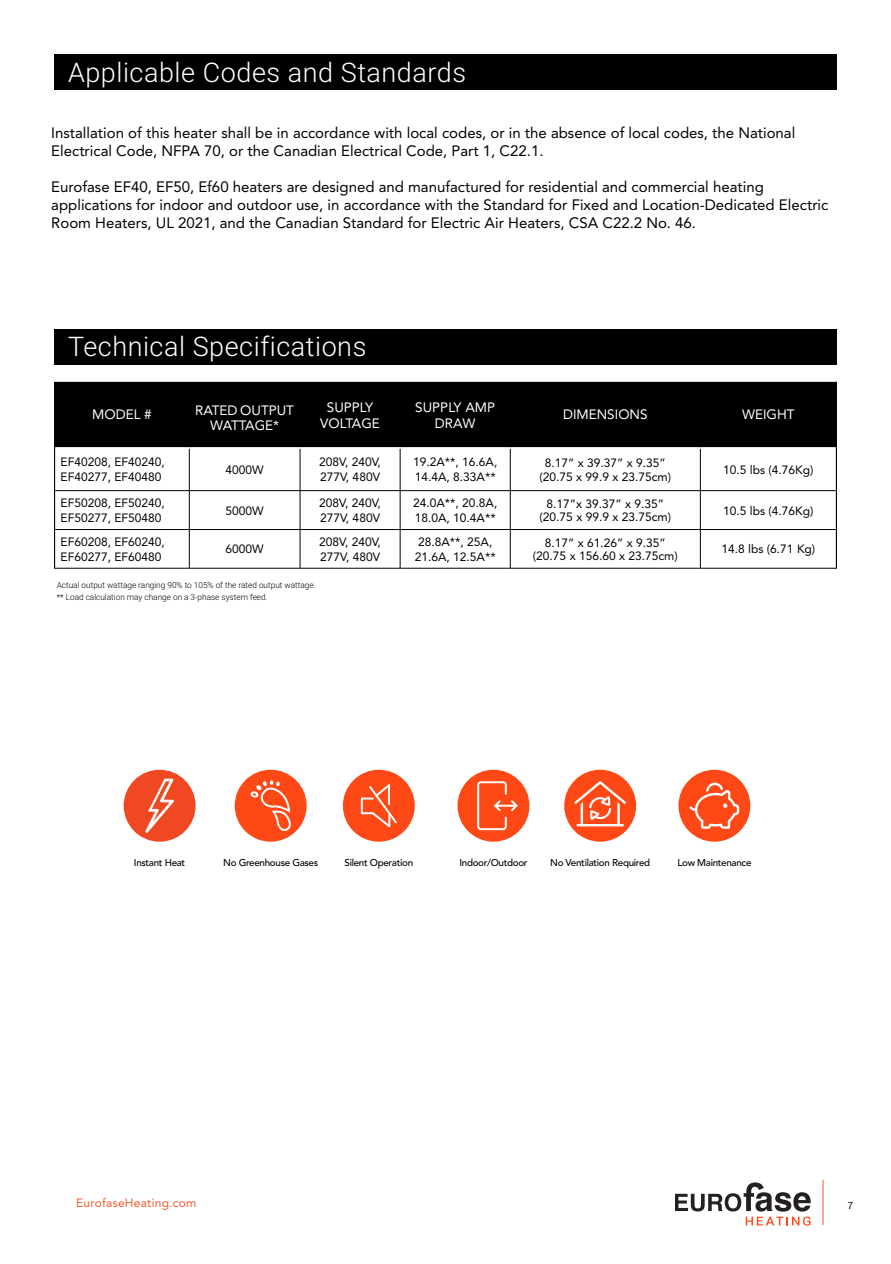
<style>
.page{position:relative;width:891px;height:1264px;background:#fff}
.page>*{position:absolute;margin:0;border:0;box-sizing:border-box;transform-origin:0 0}
.t1{font:300 27px "Roboto";letter-spacing:.02em;color:#fff}
.t2{font:15px/18px "Avenir LT Std";color:#000}
.t3{font:13.5px/16.2px "Avenir LT Std";color:#fff;text-align:center}
.t4{font:12px/15px "Avenir LT Std";color:#000}
.t5{font:12px "Avenir LT Std";letter-spacing:.02em;color:#f15a2c}
.t6{font:500 9.75px "Avenir LT Std";letter-spacing:-.03em;color:#000}
.t7{font:9.75px "Helvetica Neue LT Std";color:#000}
.t8{font:300 8.25px/12px "Roboto";color:#000}
</style>
<div class="page">
<hr style="left:823px;top:1179px;width:1px;height:46px;background:#f1592a">
<svg style="left:675px;top:1182px;width:136px;height:43px"></svg>
<div style="left:54px;top:54px;width:783px;height:35px;background:#000"></div>
<div style="left:54px;top:330px;width:783px;height:35px;background:#000"></div>
<div style="left:55px;top:383px;width:781px;height:64px;background:#000"></div>
<hr style="left:189px;top:383px;width:1px;height:64px;background:#000">
<hr style="left:299px;top:383px;width:2px;height:64px;background:#000">
<hr style="left:399px;top:383px;width:2px;height:64px;background:#000">
<hr style="left:510px;top:383px;width:1px;height:64px;background:#000">
<hr style="left:700px;top:383px;width:1px;height:64px;background:#000">
<hr style="left:189px;top:448px;width:1px;height:42px;background:#000">
<hr style="left:300px;top:448px;width:1px;height:42px;background:#000">
<hr style="left:400px;top:448px;width:1px;height:42px;background:#000">
<hr style="left:510px;top:448px;width:1px;height:42px;background:#000">
<hr style="left:700px;top:448px;width:1px;height:42px;background:#000">
<hr style="left:55px;top:490px;width:134px;height:1px;background:#000">
<hr style="left:189px;top:490px;width:111px;height:1px;background:#000">
<hr style="left:189px;top:491px;width:1px;height:38px;background:#000">
<hr style="left:300px;top:490px;width:100px;height:1px;background:#000">
<hr style="left:300px;top:491px;width:1px;height:38px;background:#000">
<hr style="left:400px;top:490px;width:110px;height:1px;background:#000">
<hr style="left:400px;top:491px;width:1px;height:38px;background:#000">
<hr style="left:510px;top:490px;width:190px;height:1px;background:#000">
<hr style="left:510px;top:491px;width:1px;height:38px;background:#000">
<hr style="left:700px;top:490px;width:136px;height:1px;background:#000">
<hr style="left:700px;top:491px;width:1px;height:38px;background:#000">
<hr style="left:55px;top:529px;width:134px;height:1px;background:#000">
<hr style="left:189px;top:529px;width:111px;height:1px;background:#000">
<hr style="left:189px;top:530px;width:1px;height:38px;background:#000">
<hr style="left:300px;top:529px;width:100px;height:1px;background:#000">
<hr style="left:300px;top:530px;width:1px;height:38px;background:#000">
<hr style="left:400px;top:529px;width:110px;height:1px;background:#000">
<hr style="left:400px;top:530px;width:1px;height:38px;background:#000">
<hr style="left:510px;top:529px;width:190px;height:1px;background:#000">
<hr style="left:510px;top:530px;width:1px;height:38px;background:#000">
<hr style="left:700px;top:529px;width:136px;height:1px;background:#000">
<hr style="left:700px;top:530px;width:1px;height:38px;background:#000">
<hr style="left:54px;top:568px;width:135px;height:1px;background:#000">
<hr style="left:189px;top:568px;width:111px;height:1px;background:#000">
<hr style="left:300px;top:568px;width:100px;height:1px;background:#000">
<hr style="left:400px;top:568px;width:110px;height:1px;background:#000">
<hr style="left:510px;top:568px;width:190px;height:1px;background:#000">
<hr style="left:700px;top:568px;width:137px;height:1px;background:#000">
<hr style="left:54px;top:382px;width:135px;height:1px;background:#000">
<hr style="left:54px;top:383px;width:1px;height:65px;background:#000">
<hr style="left:189px;top:382px;width:111px;height:1px;background:#000">
<hr style="left:300px;top:382px;width:100px;height:1px;background:#000">
<hr style="left:400px;top:382px;width:110px;height:1px;background:#000">
<hr style="left:510px;top:382px;width:190px;height:1px;background:#000">
<hr style="left:700px;top:382px;width:137px;height:1px;background:#000">
<hr style="left:836px;top:383px;width:1px;height:65px;background:#000">
<hr style="left:54px;top:448px;width:1px;height:42px;background:#000">
<hr style="left:836px;top:448px;width:1px;height:42px;background:#000">
<hr style="left:54px;top:490px;width:1px;height:39px;background:#000">
<hr style="left:836px;top:490px;width:1px;height:39px;background:#000">
<hr style="left:54px;top:529px;width:1px;height:39px;background:#000">
<hr style="left:836px;top:529px;width:1px;height:39px;background:#000">
<div style="left:124px;top:769px;width:72px;height:72px;background:#ef4823;border-radius:50%"></div>
<svg style="left:146px;top:779px;width:28px;height:53px"></svg>
<div style="left:235px;top:769px;width:72px;height:72px;background:#fe4815;border-radius:50%"></div>
<svg style="left:249px;top:769px;width:44px;height:62px"></svg>
<div style="left:343px;top:769px;width:72px;height:72px;background:#fe4815;border-radius:50%"></div>
<svg style="left:360px;top:784px;width:37px;height:44px"></svg>
<div style="left:458px;top:769px;width:71px;height:72px;background:#fe4815;border-radius:50%"></div>
<svg style="left:477px;top:780px;width:42px;height:51px"></svg>
<div style="left:564px;top:769px;width:72px;height:72px;background:#fe4815;border-radius:50%"></div>
<svg style="left:574px;top:781px;width:52px;height:45px"></svg>
<div style="left:678px;top:769px;width:72px;height:72px;background:#fe4815;border-radius:50%"></div>
<svg style="left:689px;top:782px;width:50px;height:47px"></svg>
<h1 class="t1" style="left:68px;top:53px;width:400px">Applicable Codes and Standards</h1>
<p class="t2" style="left:51px;top:123px;width:746px">Installation of this heater shall be in accordance with local codes, or in the absence of local codes, the National<br>Electrical Code, NFPA 70, or the Canadian Electrical Code, Part 1, C22.1.</p>
<p class="t2" style="left:51px;top:177px;width:779px">Eurofase EF40, EF50, Ef60 heaters are designed and manufactured for residential and commercial heating applications for indoor and outdoor use, in accordance with the Standard for Fixed and Location-Dedicated Electric<br>Room Heaters, UL 2021, and the Canadian Standard for Electric Air Heaters, CSA C22.2 No. 46.</p>
<h1 class="t1" style="left:68px;top:327px;width:300px">Technical Specifications</h1>
<p class="t3" style="left:92px;top:406px;width:61px">MODEL #</p>
<p class="t3" style="left:195px;top:403px;width:100px;line-height:15px">RATED OUTPUT<br>WATTAGE*</p>
<p class="t3" style="left:320px;top:399px;width:61px">SUPPLY<br>VOLTAGE</p>
<p class="t3" style="left:415px;top:399px;width:81px">SUPPLY AMP<br>DRAW</p>
<p class="t3" style="left:563px;top:406px;width:86px">DIMENSIONS</p>
<p class="t3" style="left:742px;top:406px;width:54px">WEIGHT</p>
<p class="t4" style="left:61px;top:455px;width:106px">EF40208, EF40240,<br>EF40277, EF40480</p>
<p class="t4" style="left:226px;top:462px;width:40px">4000W</p>
<p class="t4" style="left:319px;top:455px;width:63px">208V, 240V,<br>277V, 480V</p>
<p class="t4" style="left:413px;top:455px;width:86px">19.2A**, 16.6A,<br>14.4A, 8.33A**</p>
<p class="t4" style="left:540px;top:456px;width:133px;line-height:13.5px;text-align:center">8.17” x 39.37” x 9.35” (20.75 x 99.9 x 23.75cm)</p>
<p class="t4" style="left:723px;top:462px;width:92px">10.5 lbs (4.76Kg)</p>
<p class="t4" style="left:61px;top:495px;width:106px">EF50208, EF50240,<br>EF50277, EF50480</p>
<p class="t4" style="left:226px;top:503px;width:40px">5000W</p>
<p class="t4" style="left:319px;top:495px;width:63px">208V, 240V,<br>277V, 480V</p>
<p class="t4" style="left:413px;top:495px;width:86px">24.0A**, 20.8A,<br>18.0A, 10.4A**</p>
<p class="t4" style="left:540px;top:497px;width:133px;line-height:13.5px;text-align:center">8.17”x 39.37” x 9.35” (20.75 x 99.9 x 23.75cm)</p>
<p class="t4" style="left:723px;top:503px;width:92px">10.5 lbs (4.76Kg)</p>
<p class="t4" style="left:61px;top:534px;width:106px">EF60208, EF60240,<br>EF60277, EF60480</p>
<p class="t4" style="left:226px;top:542px;width:40px">6000W</p>
<p class="t4" style="left:319px;top:534px;width:63px">208V, 240V,<br>277V, 480V</p>
<p class="t4" style="left:415px;top:534px;width:82px">28.8A**, 25A,<br>21.6A, 12.5A**</p>
<p class="t4" style="left:533px;top:536px;width:146px;line-height:13.5px;text-align:center">8.17” x 61.26” x 9.35” (20.75 x 156.60 x 23.75cm)</p>
<p class="t4" style="left:722px;top:542px;width:95px">14.8 lbs (6.71 Kg)</p>
<p class="t8" style="left:57px;top:578px;width:261px">Actual output wattage ranging 90% to 105% of the rated output wattage. ** Load calculation may change on a 3-phase system feed.</p>
<p class="t6" style="left:134px;top:857px;width:53px">Instant Heat</p>
<p class="t6" style="left:223px;top:857px;width:96px">No Greenhouse Gases</p>
<p class="t6" style="left:345px;top:857px;width:70px">Silent Operation</p>
<p class="t6" style="left:459px;top:857px;width:70px">Indoor/Outdoor</p>
<p class="t6" style="left:550px;top:857px;width:102px">No Ventilation Required</p>
<p class="t6" style="left:677px;top:857px;width:76px">Low Maintenance</p>
<p class="t5" style="left:76px;top:1195px;width:122px">EurofaseHeating.com</p>
<p class="t7" style="left:848px;top:1199px;width:7px">7</p>
</div>
